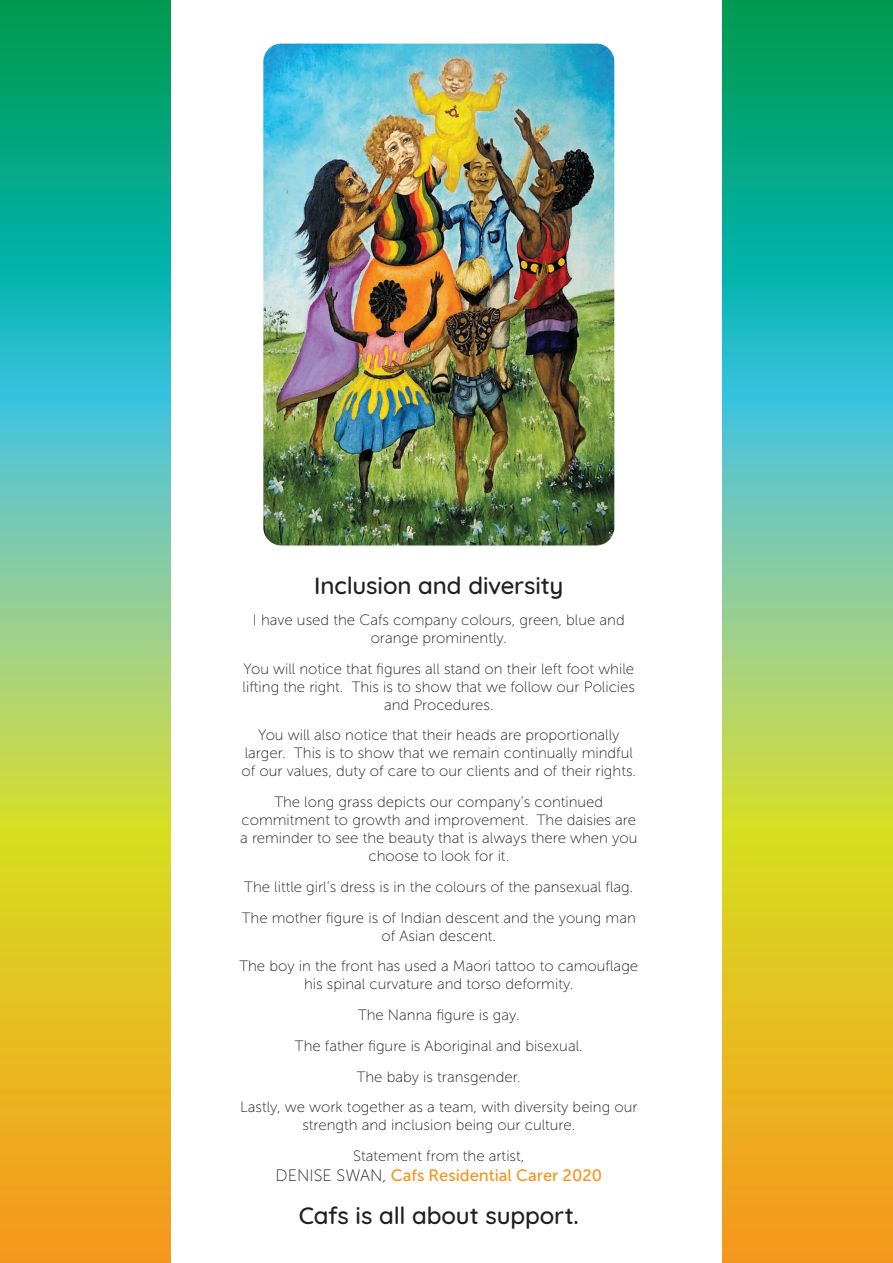
<style>
.page{position:relative;width:893px;height:1263px;background:#fff}
.page>*{position:absolute;margin:0;border:0;box-sizing:border-box;transform-origin:0 0}
.Main_Subheading_-_gr{font:500 24px "Quicksand";letter-spacing:-.005em;color:#231f20}
.Body_Text{font:16.5px "Museo Sans 500";color:#f7931d}
.Body_Text-2{font:15px/18px "Museo Sans 100";color:#231f20;text-align:center}
.s1{font-family:"Museo Sans 100";color:#231f20}
</style>
<div class="page">
<svg style="left:0;top:0;width:170px;height:1263px"></svg>
<svg style="left:723px;top:0;width:170px;height:1263px"></svg>
<img style="left:263px;top:44px;width:351px;height:501px">
<p class="Main_Subheading_-_gr" style="left:314px;top:566px;width:251px">Inclusion and diversity</p>
<p class="Body_Text-2" style="left:253px;top:611px;width:373px">I have used the Cafs company colours, green, blue and orange prominently.</p>
<p class="Body_Text-2" style="left:243px;top:660px;width:394px">You will notice that figures all stand on their left foot while lifting the right. This is to show that we follow our Policies and Procedures.</p>
<p class="Body_Text-2" style="left:241px;top:726px;width:396px">You will also notice that their heads are proportionally larger. This is to show that we remain continually mindful of our values, duty of care to our clients and of their rights.</p>
<p class="Body_Text-2" style="left:240px;top:793px;width:399px">The long grass depicts our company’s continued commitment to growth and improvement. The daisies are a reminder to see the beauty that is always there when you choose to look for it.</p>
<p class="Body_Text-2" style="left:244px;top:878px;width:390px">The little girl’s dress is in the colours of the pansexual flag.</p>
<p class="Body_Text-2" style="left:242px;top:909px;width:395px">The mother figure is of Indian descent and the young man of Asian descent.</p>
<p class="Body_Text-2" style="left:239px;top:957px;width:400px">The boy in the front has used a Maori tattoo to camouflage his spinal curvature and torso deformity.</p>
<p class="Body_Text-2" style="left:358px;top:1006px;width:163px">The Nanna figure is gay.</p>
<p class="Body_Text-2" style="left:295px;top:1037px;width:289px">The father figure is Aboriginal and bisexual.</p>
<p class="Body_Text-2" style="left:357px;top:1068px;width:166px">The baby is transgender.</p>
<p class="Body_Text-2" style="left:240px;top:1098px;width:399px">Lastly, we work together as a team, with diversity being our strength and inclusion being our culture.</p>
<p class="Body_Text-2" style="left:353px;top:1147px;width:173px">Statement from the artist,</p>
<p class="Body_Text" style="left:276px;top:1166px;width:328px"><span class="s1">DENISE SWAN,</span> Cafs Residential Carer 2020</p>
<p class="Main_Subheading_-_gr" style="left:299px;top:1196px;width:281px">Cafs is all about support.</p>
</div>
